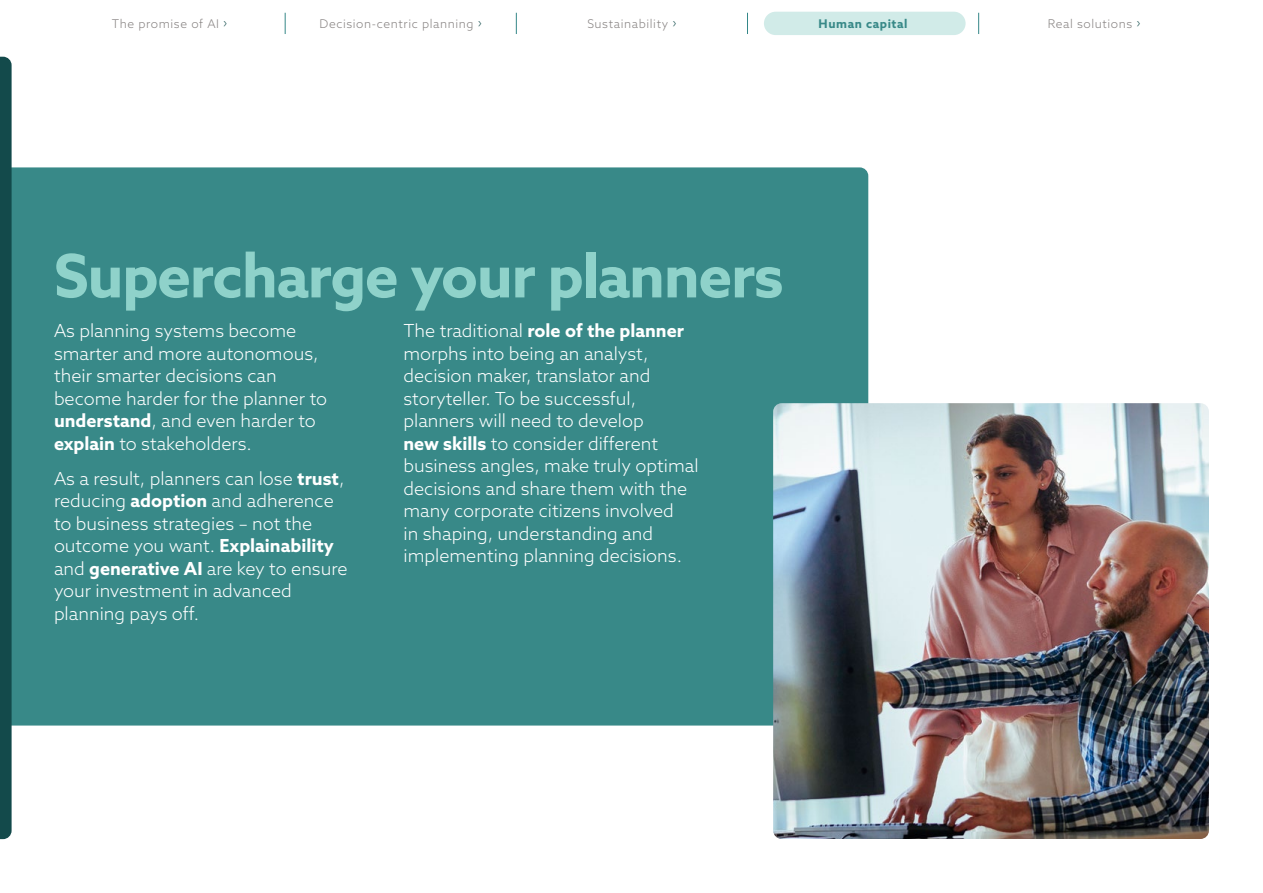
<style>
.page{position:relative;width:1263px;height:893px;background:#fff}
.page>*{position:absolute;margin:0;border:0;box-sizing:border-box;transform-origin:0 0}
.t1{font:700 60px "Azo Sans";letter-spacing:-.02em;color:#8fd2ca}
.t2{font:300 18px/22.5px "Azo Sans";color:#fff}
.t3{font:300 12px "Azo Sans";letter-spacing:.05em;color:#878382}
.t4{font:700 12px "Azo Sans";letter-spacing:.05em;color:#388988}
.s1{color:#0f4949}
.s2{font-weight:700}
</style>
<div class="page">
<div style="left:12px;top:167px;width:856px;height:558px;background:#388988"></div>
<div style="left:0;top:57px;width:12px;height:782px;background:#134a4b"></div>
<img style="left:773px;top:403px;width:436px;height:436px">
<div style="left:764px;top:12px;width:201px;height:23px;background:#d1ebe8;border-radius:12px"></div>
<svg style="left:285px;top:13px;width:1px;height:21px"></svg>
<svg style="left:516px;top:13px;width:1px;height:21px"></svg>
<svg style="left:747px;top:13px;width:1px;height:21px"></svg>
<svg style="left:978px;top:13px;width:1px;height:21px"></svg>
<p class="t3" style="left:112px;top:16px;width:117px">The promise of AI <span class="s1">›</span></p>
<p class="t3" style="left:320px;top:16px;width:164px">Decision-centric planning <span class="s1">›</span></p>
<p class="t3" style="left:587px;top:16px;width:91px">Sustainability <span class="s1">›</span></p>
<p class="t4" style="left:819px;top:16px;width:90px">Human capital</p>
<p class="t3" style="left:1048px;top:16px;width:94px">Real solutions <span class="s1">›</span></p>
<h1 class="t1" style="left:54px;top:237px;width:731px">Supercharge your planners</h1>
<p class="t2" style="left:54px;top:319px;width:275px">As planning systems become smarter and more autonomous, their smarter decisions can become harder for the planner to <span class="s2">understand</span>, and even harder to <span class="s2">explain</span> to stakeholders.</p>
<p class="t2" style="left:54px;top:467px;width:295px">As a result, planners can lose <span class="s2">trust</span>, reducing <span class="s2">adoption</span> and adherence to business strategies – not the outcome you want. <span class="s2">Explainability </span>and <span class="s2">generative AI</span> are key to ensure your investment in advanced planning pays off.</p>
<p class="t2" style="left:403px;top:319px;width:297px">The traditional <span class="s2">role of the planner </span>morphs into being an analyst, decision maker, translator and storyteller. To be successful, planners will need to develop<br><span class="s2">new skills</span> to consider different business angles, make truly optimal decisions and share them with the many corporate citizens involved<br>in shaping, understanding and implementing planning decisions.</p>
</div>
